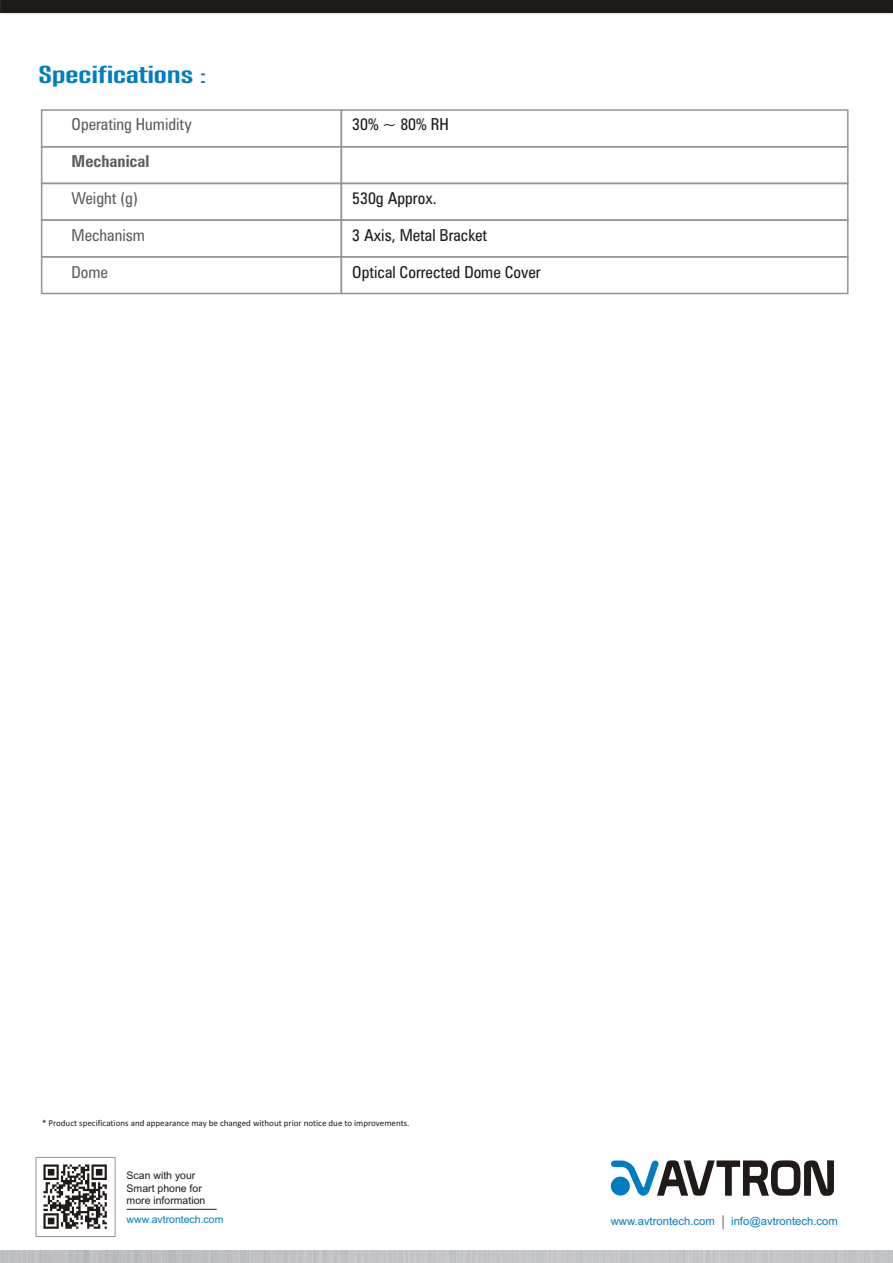
<style>
.page{position:relative;width:893px;height:1263px;background:#fff}
.page>*{position:absolute;margin:0;border:0;box-sizing:border-box;transform-origin:0 0}
.t1{font:24px "Tandelle";color:#007dc2;scale:2.03 1}
.t2{font:condensed 16.5px "Zurich BT";color:#1f1a17}
.t3{font:condensed 16.5px "Zurich BT";color:#615c5c}
.t4{font:700 condensed 16.5px "Zurich BT";color:#615c5c}
.t5{font:11.25px "Arial";color:#007dc2}
.t6{font:10.5px/12.8px "Arial";color:#1f1a17}
.t7{font:10.5px "Arial";color:#007dc2}
.t8{font:9px "Calibri";color:#1f1a17}
</style>
<div class="page">
<svg style="left:35px;top:1156px;width:81px;height:81px"></svg>
<img style="left:42px;top:1163px;width:67px;height:67px">
<hr style="left:127px;top:1209px;width:90px;height:1px;background:#1f1a17">
<svg style="left:611px;top:1160px;width:223px;height:36px"></svg>
<svg style="left:722px;top:1215px;width:2px;height:14px"></svg>
<img style="left:0;top:1250px;width:893px;height:13px">
<div style="left:341px;top:109px;width:507px;height:38px;border:2px solid #969494"></div>
<div style="left:341px;top:146px;width:507px;height:38px;border:2px solid #969494"></div>
<div style="left:341px;top:183px;width:507px;height:38px;border:2px solid #969494"></div>
<div style="left:341px;top:219px;width:507px;height:39px;border:2px solid #969494"></div>
<div style="left:341px;top:256px;width:507px;height:38px;border:2px solid #969494"></div>
<div style="left:41px;top:109px;width:301px;height:38px;border:2px solid #969494"></div>
<div style="left:41px;top:146px;width:301px;height:38px;border:2px solid #969494"></div>
<div style="left:41px;top:183px;width:301px;height:38px;border:2px solid #969494"></div>
<div style="left:41px;top:219px;width:301px;height:39px;border:2px solid #969494"></div>
<div style="left:41px;top:256px;width:301px;height:38px;border:2px solid #969494"></div>
<svg style="left:0;top:0;width:893px;height:13px"></svg>
<h1 class="t1" style="left:38px;top:65px;width:84px">Specifications :</h1>
<h2 class="t3" style="left:72px;top:118px;width:122px">Operating Humidity</h2>
<h2 class="t4" style="left:72px;top:155px;width:79px">Mechanical</h2>
<h2 class="t3" style="left:72px;top:192px;width:68px">Weight (g)</h2>
<h2 class="t3" style="left:72px;top:229px;width:75px">Mechanism</h2>
<h2 class="t3" style="left:72px;top:266px;width:38px">Dome</h2>
<h2 class="t2" style="left:352px;top:118px;width:98px">30% ~ 80% RH</h2>
<h2 class="t2" style="left:352px;top:192px;width:86px">530g Approx.</h2>
<h2 class="t2" style="left:352px;top:229px;width:136px">3 Axis, Metal Bracket</h2>
<h2 class="t2" style="left:352px;top:266px;width:190px">Optical Corrected Dome Cover</h2>
<p class="t8" style="left:42px;top:1119px;width:369px">* Product specifications and appearance may be changed without prior notice due to improvements.</p>
<p class="t6" style="left:127px;top:1170px;width:80px">Scan with your<br>Smart phone for more information</p>
<p class="t7" style="left:127px;top:1215px;width:98px">www.avtrontech.com</p>
<p class="t5" style="left:611px;top:1217px;width:105px">www.avtrontech.com</p>
<p class="t5" style="left:731px;top:1217px;width:108px">info@avtrontech.com</p>
</div>
